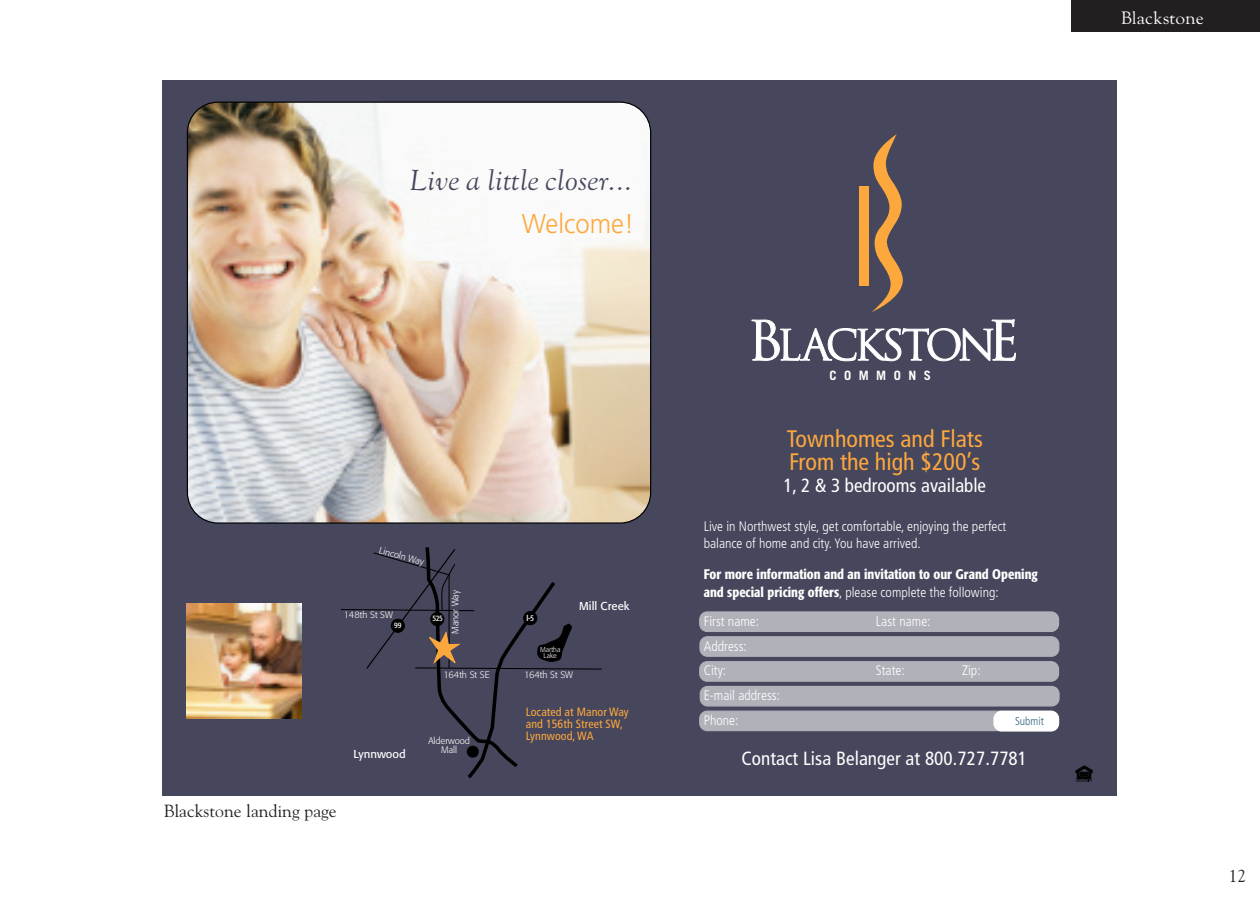
<style>
.page{position:relative;width:1260px;height:900px;background:#fff}
.page>*{position:absolute;margin:0;border:0;box-sizing:border-box;transform-origin:0 0}
.t1{font:italic 28.5px "Goudy Oldstyle H";letter-spacing:.01em;color:#46465c}
.t2{font:300 27.25px "Frutiger";color:#fda83d;scale:.94 1}
.t3{font:condensed 24px/22.8px "Frutiger";color:#fda83d}
.t4{font:condensed 19.25px "Frutiger";letter-spacing:.005em;color:#fff}
.t5{font:17.5px "Goudy";color:#231f20}
.t6{font:17.5px "Goudy Oldstyle H";color:#fff}
.t7{font:300 condensed 13.75px/25px "Frutiger";color:#fff}
.t8{font:500 condensed 13.75px/17.2px "Formata";color:#fff}
.t9{font:700 13px "Trade Gothic";letter-spacing:.58em;color:#fff}
.t10{font:condensed 12px/12px "Frutiger";letter-spacing:.005em;color:#fda83d}
.t11{font:300 condensed 11.5px "Frutiger";color:#36637e}
.t12{font:11.25px "Formata";color:#fff}
.t13{font:300 9.25px/9.2px "Formata";color:#fff;text-align:center}
.t14{font:condensed 8.75px "Formata";color:#fff}
.t15{font:condensed 8.25px "Formata";color:#fff}
.t16{font:300 7px/6.2px "Formata";color:#fff;text-align:center}
.s1{font-family:"Frutiger";font-weight:300}
</style>
<div class="page">
<div style="left:162px;top:80px;width:955px;height:716px;background:#46465c"></div>
<svg style="left:751px;top:134px;width:265px;height:228px;background:#585462"></svg>
<div style="left:700px;top:612px;width:359px;height:19px;background:#b1b1ba;border-radius:7px"></div>
<div style="left:699px;top:611px;width:360px;height:21px;border:1px solid #b1b1ba;border-radius:7px"></div>
<div style="left:700px;top:637px;width:359px;height:19px;background:#b1b1ba;border-radius:7px"></div>
<div style="left:699px;top:636px;width:360px;height:21px;border:1px solid #b1b1ba;border-radius:7px"></div>
<div style="left:700px;top:662px;width:359px;height:19px;background:#b1b1ba;border-radius:7px"></div>
<div style="left:699px;top:661px;width:360px;height:21px;border:1px solid #b1b1ba;border-radius:7px"></div>
<div style="left:700px;top:686px;width:359px;height:20px;background:#b1b1ba;border-radius:7px"></div>
<div style="left:700px;top:686px;width:360px;height:21px;border:1px solid #b1b1ba;border-radius:7px"></div>
<div style="left:700px;top:711px;width:359px;height:20px;background:#b1b1ba;border-radius:7px"></div>
<div style="left:699px;top:711px;width:360px;height:20px;border:1px solid #b1b1ba;border-radius:7px"></div>
<div style="left:994px;top:711px;width:65px;height:20px;background:#fff;border-radius:7px"></div>
<div style="left:993px;top:711px;width:66px;height:21px;border:1px solid #fff;border-radius:7px"></div>
<img style="left:187px;top:102px;width:464px;height:421px">
<img style="left:187px;top:604px;width:115px;height:115px">
<svg style="left:340px;top:543px;width:262px;height:239px;background:#434256"></svg>
<svg style="left:1075px;top:765px;width:18px;height:17px"></svg>
<div style="left:1071px;top:0;width:189px;height:31px;background:#231f20"></div>
<p class="t1" style="left:410px;top:161px;width:224px">Live a little closer...</p>
<p class="t2" style="left:522px;top:208px;width:121px">Welcome!</p>
<p class="t13" style="left:381px;top:545px;width:48px;rotate:16deg">Lincoln Way</p>
<p class="t13" style="left:344px;top:611px;width:51px">148th St SW</p>
<p class="t15" style="left:394px;top:620px;width:9px">99</p>
<p class="t13" style="left:451px;top:634px;width:45px;rotate:-90deg">Manor Way</p>
<p class="t15" style="left:432px;top:614px;width:12px">525</p>
<p class="t14" style="left:527px;top:613px;width:9px">I-5</p>
<p class="t16" style="left:540px;top:647px;width:22px">Martha<br>Lake</p>
<p class="t12" style="left:579px;top:599px;width:52px">Mill Creek</p>
<p class="t13" style="left:443px;top:670px;width:48px">164th St SE</p>
<p class="t13" style="left:524px;top:671px;width:51px">164th St SW</p>
<p class="t12" style="left:354px;top:748px;width:54px">Lynnwood</p>
<p class="t13" style="left:428px;top:736px;width:43px">Alderwood<br>Mall</p>
<p class="t10" style="left:526px;top:706px;width:104px">Located at Manor Way and 156th Street SW,<br>Lynnwood, WA</p>
<p class="t5" style="left:164px;top:800px;width:174px">Blackstone landing page</p>
<p class="t9" style="left:829px;top:367px;width:103px">COMMONS</p>
<p class="t3" style="left:787px;top:428px;width:198px">Townhomes and Flats<br>From the high $200’s</p>
<p class="t4" style="left:783px;top:474px;width:204px">1, 2 &amp; 3 bedrooms available</p>
<p class="t7" style="left:704px;top:518px;width:304px;line-height:17.2px">Live in Northwest style, get comfortable, enjoying the perfect balance of home and city. You have arrived.</p>
<p class="t8" style="left:704px;top:566px;width:336px">For more information and an invitation to our Grand Opening and special pricing offers<span class="s1">, please complete the following:</span></p>
<p class="t7" style="left:704px;top:608px;width:57px">First name:</p>
<p class="t7" style="left:876px;top:608px;width:56px">Last name:</p>
<p class="t7" style="left:704px;top:633px;width:45px">Address:<br>City:</p>
<p class="t7" style="left:876px;top:658px;width:30px">State:</p>
<p class="t7" style="left:962px;top:658px;width:20px">Zip:</p>
<p class="t7" style="left:704px;top:683px;width:78px">E-mail address:<br>Phone:</p>
<p class="t11" style="left:1015px;top:715px;width:30px">Submit</p>
<p class="t4" style="left:741px;top:747px;width:287px">Contact Lisa Belanger at 800.727.7781</p>
<p class="t6" style="left:1121px;top:6px;width:84px">Blackstone</p>
<p class="t5" style="left:1229px;top:865px;width:19px">12</p>
</div>
